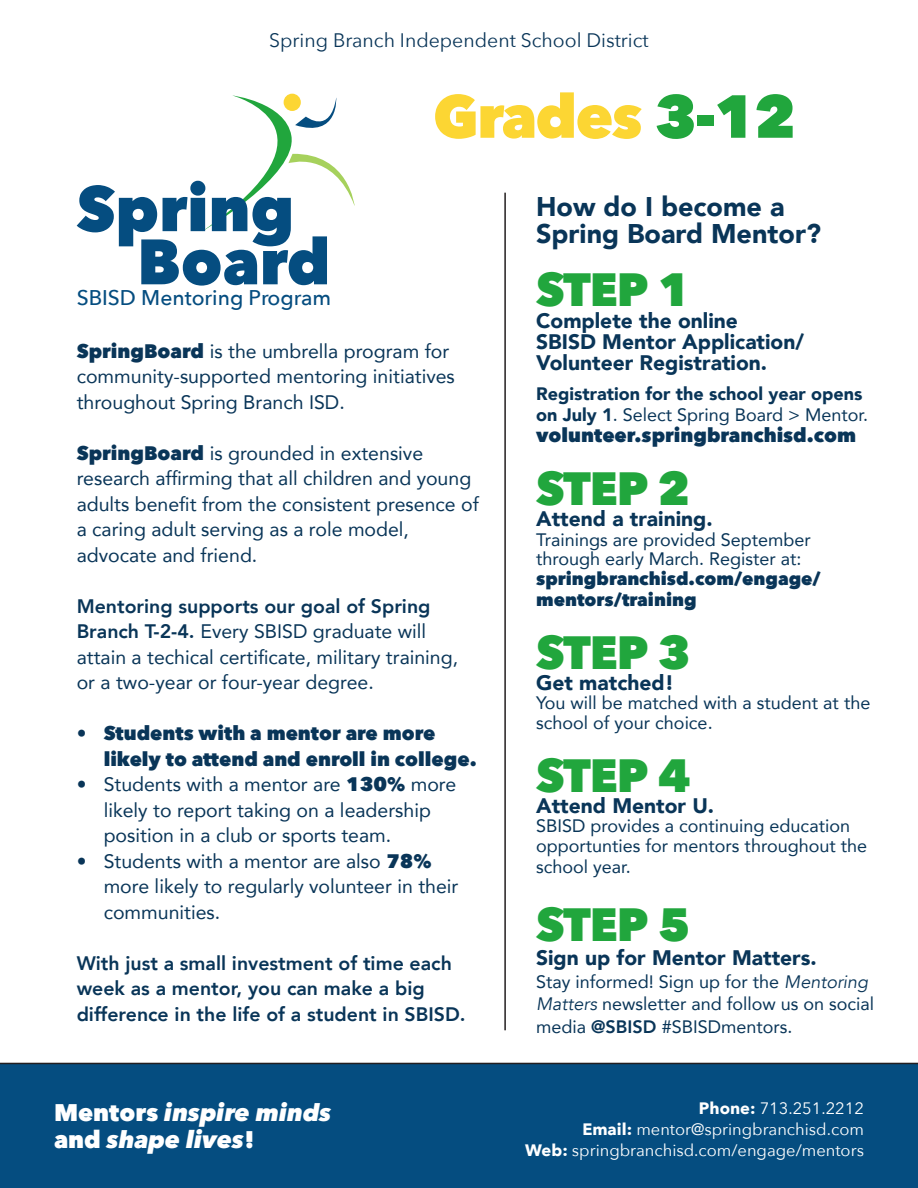
<style>
.page{position:relative;width:918px;height:1188px;background:#fff}
.page>*{position:absolute;margin:0;border:0;box-sizing:border-box;transform-origin:0 0}
.t1{font:800 63.3px "Avenir Next";color:#054d80}
.t2{font:800 60px "Avenir Next";letter-spacing:-.025em;color:#fcd633}
.t3{font:800 46.5px "Avenir Next";letter-spacing:-.025em;color:#21a63d}
.t4{font:900 27px "Avenir";color:#093558}
.t5{font:italic 800 24px "Avenir Next";color:#fff}
.t6{font:500 21.3px "Avenir Next";color:#054d80}
.t7{font:900 21px "Avenir";color:#093558}
.t8{font:19.5px/25.5px "Avenir";color:#093558}
.t9{font:800 19.5px/25.5px "Avenir";color:#093558}
.t10{font:800 19.5px/25.5px "Avenir Next";color:#093558}
.t11{font:19.5px "Avenir Next";color:#093558}
.t12{font:18px/20.2px "Avenir";color:#093558}
.t13{font:900 18px/21px "Avenir";color:#093558}
.t14{font:800 18px "Avenir Next";color:#093558}
.t15{font:16.5px "Avenir Next";color:#fff}
.s1{color:#21a63d}
.s2{font-family:"Avenir Next";font-weight:800}
.s3{font-weight:400}
.s4{font-style:normal}
.s5{font-style:italic}
.s6{font-weight:800}
.s7{font-weight:700}
</style>
<div class="page">
<div style="left:0;top:1063px;width:918px;height:125px;background:#054d80"></div>
<hr style="left:504px;top:193px;width:2px;height:837px;background:#231f20">
<div style="left:284px;top:94px;width:17px;height:17px;background:#fcd633;border-radius:50%"></div>
<svg style="left:203px;top:95px;width:152px;height:136px"></svg>
<p class="t11" style="left:269px;top:23px;width:381px">Spring Branch Independent School District</p>
<p class="t2" style="left:433px;top:80px;width:365px">Grades <span class="s1">3-12</span></p>
<h1 class="t1" style="left:77px;top:170px;width:219px">Spring</h1>
<h1 class="t1" style="left:137px;top:223px;width:195px">Board</h1>
<p class="t6" style="left:77px;top:280px;width:256px">SBISD Mentoring Program</p>
<p class="t8" style="left:77px;top:338px;width:380px"><span class="s2">SpringBoard</span> is the umbrella program for community-supported mentoring initiatives throughout Spring Branch ISD.</p>
<p class="t8" style="left:77px;top:440px;width:348px"><span class="s2">SpringBoard</span> is grounded in extensive</p>
<p class="t8" style="left:77px;top:465px;width:404px">research affirming that all children and young adults benefit from the consistent presence of a caring adult serving as a role model,</p>
<p class="t8" style="left:77px;top:542px;width:182px">advocate and friend.</p>
<p class="t9" style="left:77px;top:593px;width:355px">Mentoring supports our goal of Spring<br>Branch T-2-4. <span class="s3">Every SBISD graduate will</span></p>
<p class="t8" style="left:77px;top:644px;width:383px">attain a techical certificate, military training, or a two-year or four-year degree.</p>
<p class="t10" style="left:104px;top:720px;width:375px;text-indent:-27px">• Students with a mentor are more likely to attend and enroll in college.</p>
<p class="t8" style="left:104px;top:771px;width:354px;text-indent:-27px">• Students with a mentor are <span class="s2">130%</span> more likely to report taking on a leadership position in a club or sports team.</p>
<p class="t8" style="left:104px;top:848px;width:356px;text-indent:-27px">• Students with a mentor are also <span class="s2">78% </span>more likely to regularly volunteer in their communities.</p>
<p class="t9" style="left:77px;top:950px;width:377px">With just a small investment of time each week as a mentor, you can make a big</p>
<p class="t9" style="left:77px;top:1001px;width:391px">difference in the life of a student in SBISD.</p>
<p class="t5" style="left:54px;top:1098px;width:279px"><span class="s4">Mentors</span> inspire minds</p>
<p class="t5" style="left:54px;top:1125px;width:202px"><span class="s4">and</span> shape lives<span class="s4">!</span></p>
<p class="t4" style="left:536px;top:183px;width:250px">How do I become a</p>
<p class="t4" style="left:536px;top:210px;width:286px">Spring Board Mentor?</p>
<p class="t3" style="left:536px;top:261px;width:156px">STEP 1</p>
<p class="t7" style="left:536px;top:303px;width:203px">Complete the online</p>
<p class="t7" style="left:536px;top:324px;width:269px">SBISD Mentor Application/</p>
<p class="t7" style="left:536px;top:345px;width:232px">Volunteer Registration.</p>
<p class="t13" style="left:536px;top:383px;width:334px">Registration for the school year opens on July 1<span class="s3">. Select Spring Board &gt; Mentor.</span></p>
<p class="t10" style="left:536px;top:422px;width:321px">volunteer.springbranchisd.com</p>
<p class="t3" style="left:536px;top:460px;width:156px">STEP 2</p>
<p class="t7" style="left:536px;top:501px;width:178px">Attend a training.</p>
<p class="t12" style="left:536px;top:529px;width:276px">Trainings are provided September</p>
<p class="t12" style="left:536px;top:548px;width:267px">through early March. Register at:</p>
<p class="t14" style="left:536px;top:567px;width:286px">springbranchisd.com/engage/</p>
<p class="t14" style="left:536px;top:588px;width:162px">mentors/training</p>
<p class="t3" style="left:536px;top:624px;width:156px">STEP 3</p>
<p class="t7" style="left:536px;top:664px;width:140px">Get matched!</p>
<p class="t12" style="left:536px;top:693px;width:336px;line-height:19.5px">You will be matched with a student at the school of your choice.</p>
<p class="t3" style="left:536px;top:747px;width:156px">STEP 4</p>
<p class="t7" style="left:536px;top:787px;width:180px">Attend Mentor U.</p>
<p class="t12" style="left:536px;top:815px;width:332px">SBISD provides a continuing education opportunties for mentors throughout the school year.</p>
<p class="t3" style="left:536px;top:896px;width:156px">STEP 5</p>
<p class="t7" style="left:536px;top:940px;width:282px">Sign up for Mentor Matters.</p>
<p class="t12" style="left:536px;top:970px;width:340px;line-height:22.5px">Stay informed! Sign up for the <span class="s5">Mentoring<br>Matters</span> newsletter and follow us on social media <span class="s6">@SBISD</span> #SBISDmentors.</p>
<p class="t15" style="left:699px;top:1094px;width:167px"><span class="s7">Phone:</span> 713.251.2212</p>
<p class="t15" style="left:582px;top:1115px;width:283px"><span class="s7">Email:</span> mentor@springbranchisd.com</p>
<p class="t15" style="left:525px;top:1136px;width:340px"><span class="s7">Web:</span> springbranchisd.com/engage/mentors</p>
</div>
